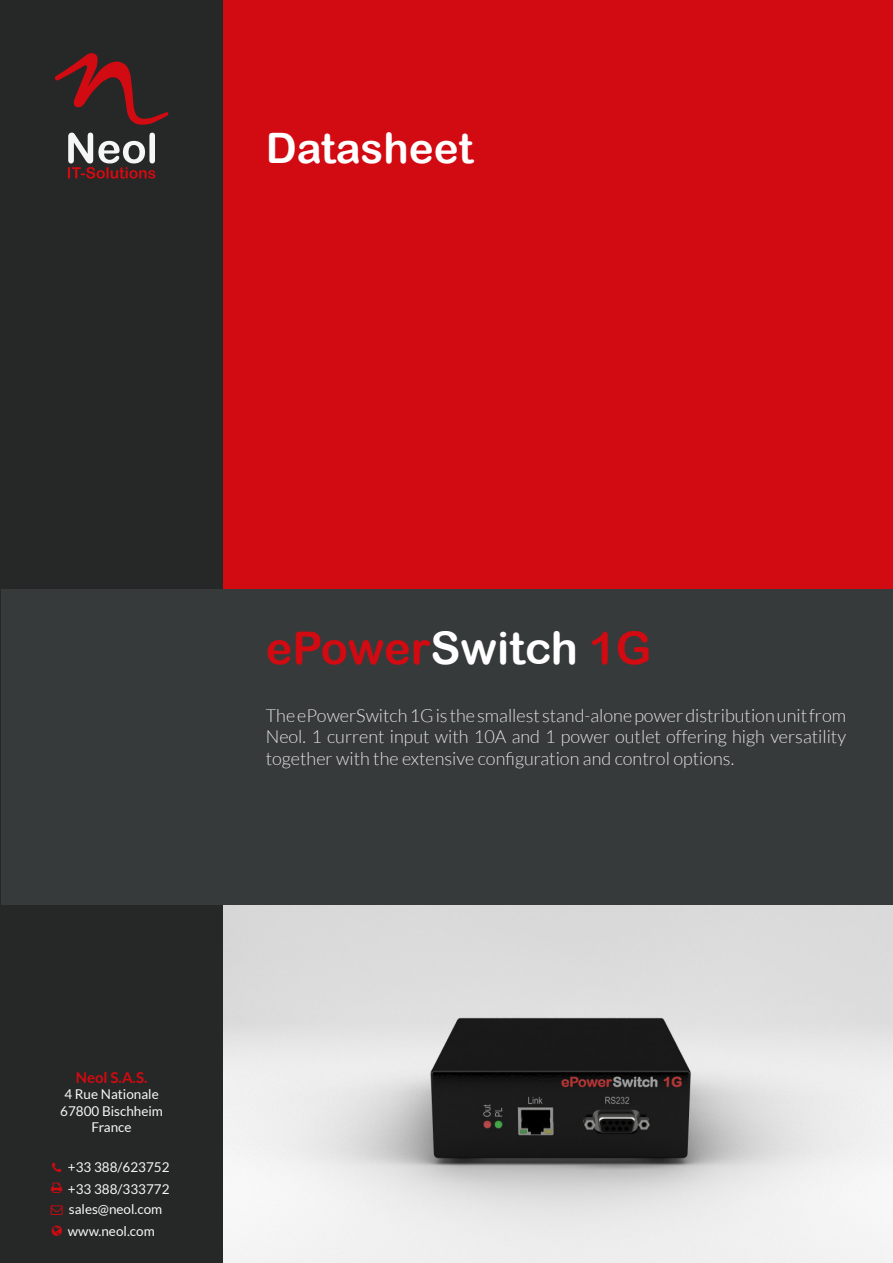
<style>
.page{position:relative;width:893px;height:1263px;background:#fff}
.page>*{position:absolute;margin:0;border:0;box-sizing:border-box;transform-origin:0 0}
.t1{font:45px "Arial Rounded MT Bold";color:#d20a11}
.t2{font:42px "Arial Rounded MT Bold";color:#fff}
.t3{font:300 18px/21.6px "Lato";color:#e3e3e3;text-align:justify}
.t4{font:700 15px "Lato";color:#d20a11}
.t5{font:13.5px/16.2px "Lato";color:#f6f6f6;text-align:center}
.s1{color:#fff}
</style>
<div class="page">
<div style="left:0;top:0;width:223px;height:1263px;background:#262727"></div>
<div style="left:223px;top:0;width:670px;height:1263px;background:#d20a11"></div>
<svg style="left:54px;top:53px;width:115px;height:72px"></svg>
<svg style="left:68px;top:133px;width:87px;height:46px"></svg>
<img style="left:223px;top:905px;width:670px;height:358px">
<div style="left:1px;top:589px;width:892px;height:316px;background:#373a3b"></div>
<h2 class="t2" style="left:266px;top:124px;width:209px">Datasheet</h2>
<h1 class="t1" style="left:266px;top:622px;width:387px">ePower<span class="s1">Switch</span> 1G</h1>
<p class="t3" style="left:266px;top:705px;width:582px">The ePowerSwitch 1G is the smallest stand-alone power distribution unit from Neol. 1 current input with 10A and 1 power outlet offering high versatility together with the extensive configuration and control options.</p>
<p class="t4" style="left:76px;top:1069px;width:73px">Neol S.A.S.</p>
<p class="t5" style="left:60px;top:1086px;width:104px">4 Rue Nationale<br>67800 Bischheim<br>France</p>
<p class="t5" style="left:68px;top:1159px;width:103px">+33 388/623752</p>
<p class="t5" style="left:68px;top:1180px;width:103px">+33 388/333772</p>
<p class="t5" style="left:69px;top:1201px;width:95px">sales@neol.com</p>
<p class="t5" style="left:68px;top:1222px;width:88px">www.neol.com</p>
</div>
